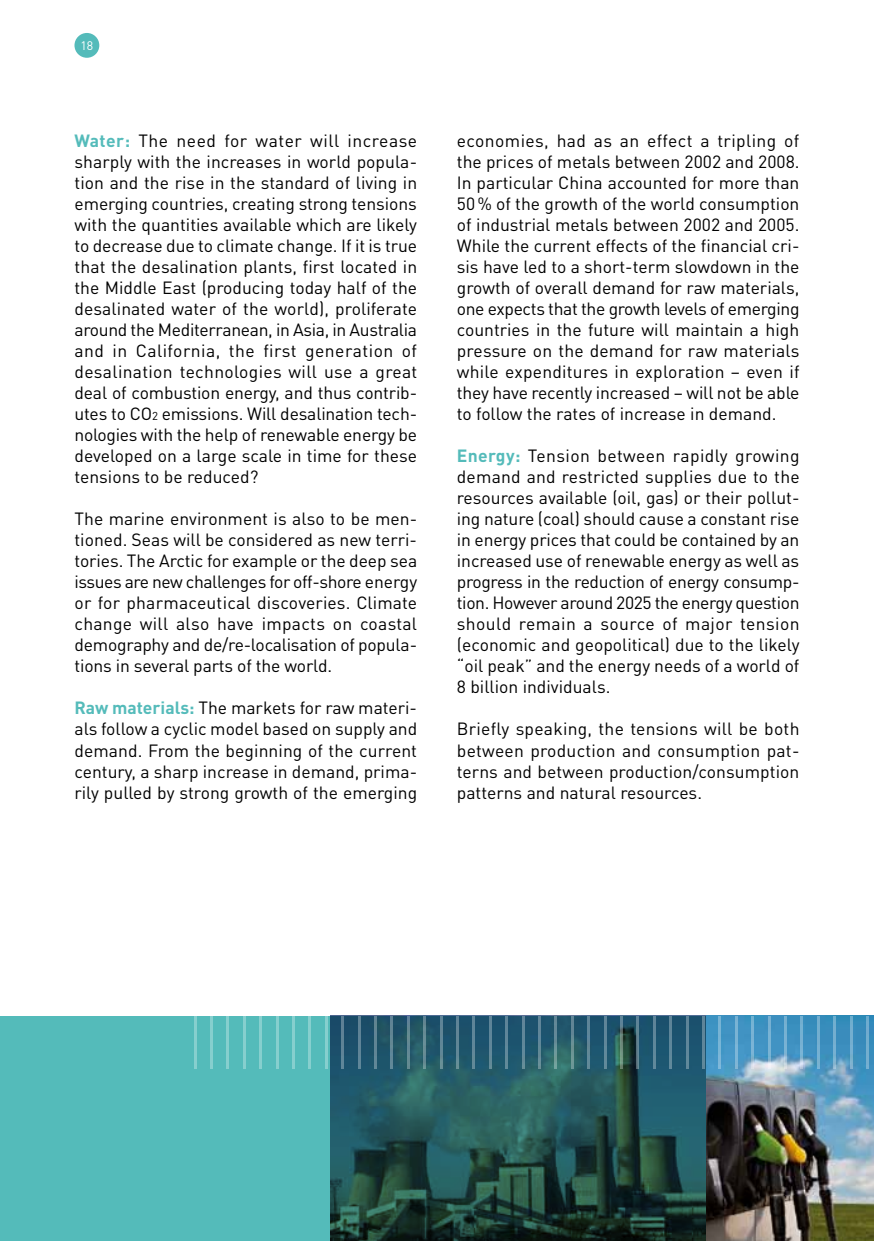
<style>
.page{position:relative;width:874px;height:1241px;background:#fff}
.page>*{position:absolute;margin:0;border:0;box-sizing:border-box;transform-origin:0 0}
.t1{font:300 52.5px "Myriad Pro";color:#fff}
.t2{font:17.5px/21px "DIN Pro";color:#000;text-align:justify}
.t3{font:12.25px "DIN Pro";color:#fff}
.s1{font-weight:700;color:#54bbba}
.s2{font-size:11.38px}
</style>
<div class="page">
<div style="left:0;top:1015px;width:873px;height:225px;background:#54bbba"></div>
<div style="left:74px;top:33px;width:25px;height:25px;background:#54bbba;border-radius:50%"></div>
<hr style="left:873px;top:1015px;width:1px;height:225px;background:#f39600">
<img style="left:330px;top:1015px;width:543px;height:225px">
<p class="t3" style="left:80px;top:37px;width:14px">18</p>
<p class="t2" style="left:74px;top:129px;width:344px"><span class="s1">Water:</span> The need for water will increase sharply with the increases in world popula&shy;tion and the rise in the standard of living in emerging countries, creating strong tensions with the quantities available which are likely to decrease due to climate change. If it is true that the desalination plants, first located in the Middle East (producing today half of the desalinated water of the world), proliferate around the Mediterranean, in Asia, in Australia and in California, the first generation of desalination technologies will use a great deal of combustion energy, and thus contrib&shy;utes to CO<span class="s2">2</span> emissions. Will desalination tech&shy;nologies with the help of renewable energy be developed on a large scale in time for these tensions to be reduced?</p>
<p class="t2" style="left:74px;top:507px;width:344px">The marine environment is also to be men&shy;tioned. Seas will be considered as new terri&shy;tories. The Arctic for example or the deep sea issues are new challenges for off-shore energy or for pharmaceutical discoveries. Climate change will also have impacts on coastal demography and de/re-localisation of popula&shy;tions in several parts of the world.</p>
<p class="t2" style="left:74px;top:696px;width:344px"><span class="s1">Raw materials:</span> The markets for raw materi&shy;als follow a cyclic model based on supply and demand. From the beginning of the current century, a sharp increase in demand, prima&shy;rily pulled by strong growth of the emerging</p>
<p class="t2" style="left:456px;top:129px;width:344px">economies, had as an effect a tripling of the prices of metals between 2002 and 2008.<br>In particular China accounted for more than 50% of the growth of the world consumption of industrial metals between 2002 and 2005.<br>While the current effects of the financial cri&shy;sis have led to a short-term slowdown in the growth of overall demand for raw materials, one expects that the growth levels of emerging countries in the future will maintain a high pressure on the demand for raw materials while expenditures in exploration – even if they have recently increased – will not be able to follow the rates of increase in demand.</p>
<p class="t2" style="left:456px;top:444px;width:344px"><span class="s1">Energy:</span> Tension between rapidly growing demand and restricted supplies due to the resources available (oil, gas) or their pollut&shy;ing nature (coal) should cause a constant rise in energy prices that could be contained by an increased use of renewable energy as well as progress in the reduction of energy consump&shy;tion. However around 2025 the energy question should remain a source of major tension (economic and geopolitical) due to the likely “oil peak” and the energy needs of a world of 8 billion individuals.</p>
<p class="t2" style="left:456px;top:717px;width:344px">Briefly speaking, the tensions will be both between production and consumption pat&shy;terns and between production/consumption patterns and natural resources.</p>
<h1 class="t1" style="left:189px;top:1008px;width:684px">||||||||||||||||||||||||||||||||||||||||||</h1>
</div>
